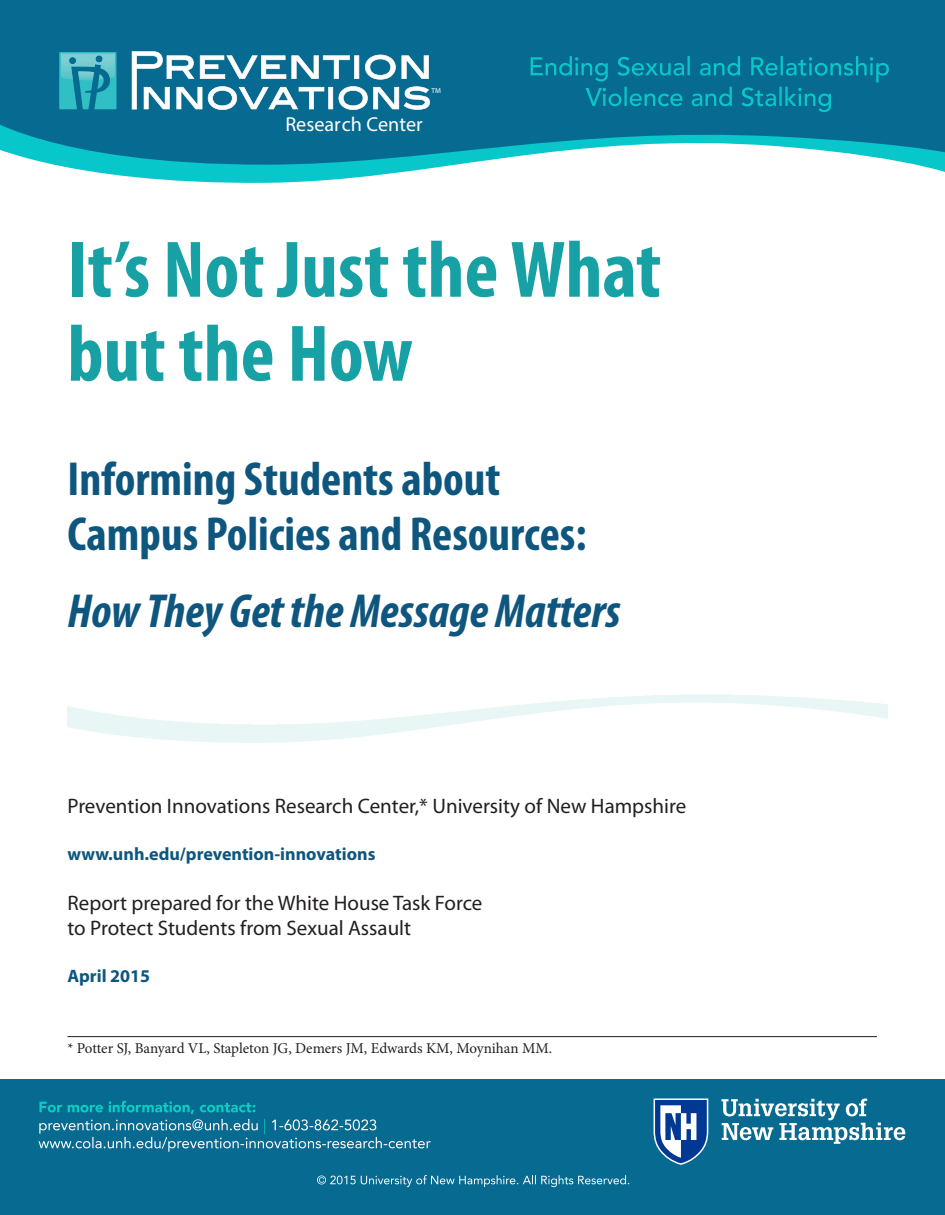
<style>
.page{position:relative;width:945px;height:1215px;background:#fff}
.page>*{position:absolute;margin:0;border:0;box-sizing:border-box;transform-origin:0 0}
.t1{font:700 condensed 81px "Myriad Pro";color:#17a1a5}
.t2{font:700 condensed 48px/55.2px "Myriad Pro";color:#0e567e}
.t3{font:italic 700 condensed 48px "Myriad Pro";color:#0e567e}
.t4{font:21px/25.2px "Myriad Pro";color:#231f20}
.t5{font:20.25px "Myriad Pro";color:#fff}
.t6{font:700 18px "Myriad Pro";color:#0e567e}
.t7{font:15px "Minion Pro";letter-spacing:-.005em;color:#231f20}
.t8{font:7.35px "Myriad Pro";color:#fff}
</style>
<div class="page">
<div style="left:0;top:1079px;width:945px;height:136px;background:#076a90"></div>
<svg style="left:38px;top:1101px;width:393px;height:51px"></svg>
<svg style="left:317px;top:1175px;width:312px;height:12px"></svg>
<svg style="left:653px;top:1098px;width:56px;height:67px;background:#537fb5"></svg>
<svg style="left:721px;top:1099px;width:184px;height:45px"></svg>
<svg style="left:56px;top:165px;width:889px;height:18px"></svg>
<svg style="left:0;top:0;width:945px;height:165px;background:#167a9b"></svg>
<svg style="left:531px;top:56px;width:358px;height:56px;background:#077999"></svg>
<svg style="left:132px;top:51px;width:298px;height:59px"></svg>
<svg style="left:59px;top:52px;width:58px;height:57px;background:#25a8b6"></svg>
<img style="left:61px;top:53px;width:54px;height:27px">
<hr style="left:68px;top:1036px;width:809px;height:1px;background:#231f20">
<p class="t8" style="left:432px;top:86px;width:11px">TM</p>
<p class="t5" style="left:285px;top:112px;width:139px">Research Center</p>
<p class="t1" style="left:68px;top:219px;width:595px">It’s Not Just the What</p>
<p class="t1" style="left:68px;top:303px;width:347px">but the How</p>
<p class="t2" style="left:68px;top:450px;width:521px">Informing Students about<br>Campus Policies and Resources:</p>
<p class="t3" style="left:68px;top:581px;width:555px">How They Get the Message Matters</p>
<p class="t4" style="left:68px;top:793px;width:620px">Prevention Innovations Research Center,* University of New Hampshire</p>
<p class="t6" style="left:68px;top:842px;width:310px">www.unh.edu/prevention-innovations</p>
<p class="t4" style="left:68px;top:890px;width:416px">Report prepared for the White House Task Force to Protect Students from Sexual Assault</p>
<p class="t6" style="left:68px;top:964px;width:84px">April 2015</p>
<p class="t7" style="left:68px;top:1038px;width:486px">* Potter SJ, Banyard VL, Stapleton JG, Demers JM, Edwards KM, Moynihan MM.</p>
</div>
